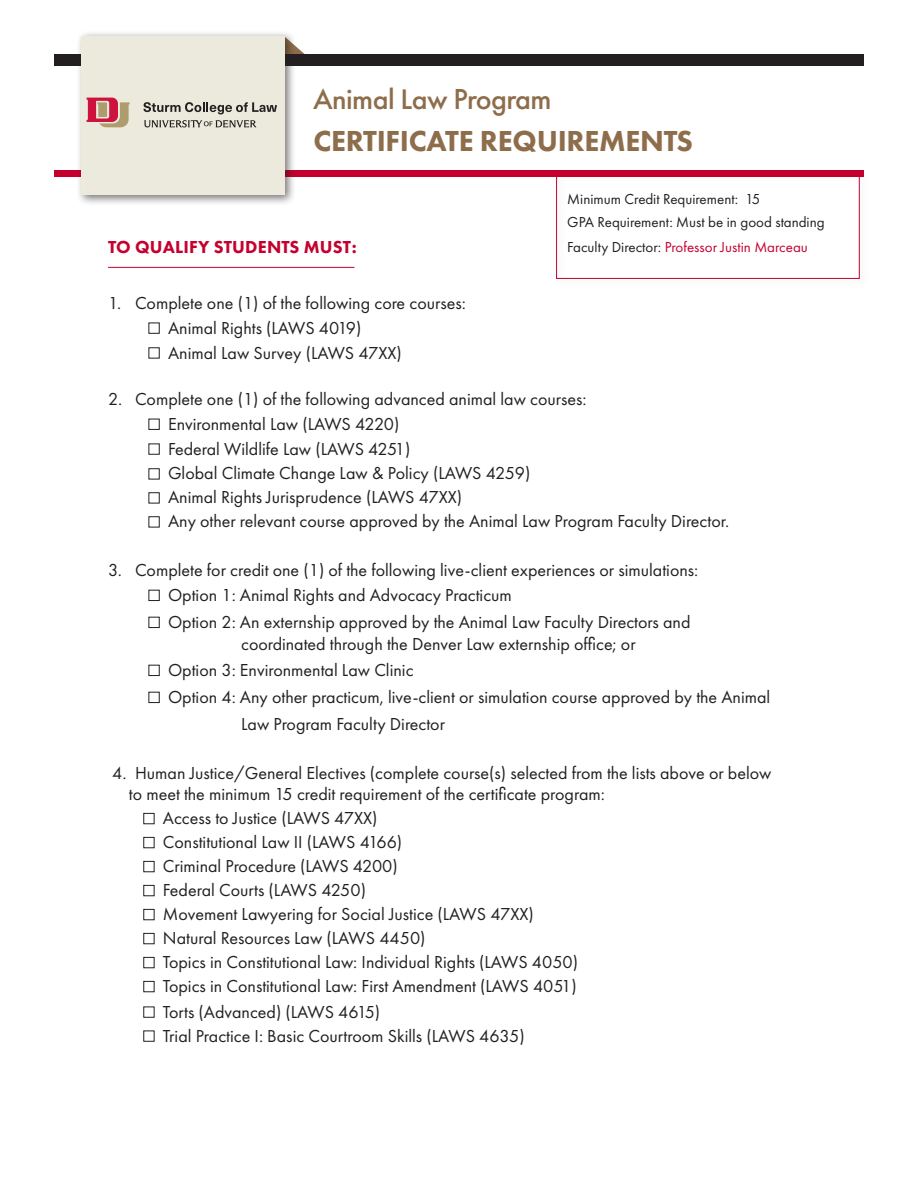
<style>
.page{position:relative;width:918px;height:1188px;background:#fff}
.page>*{position:absolute;margin:0;border:0;box-sizing:border-box;transform-origin:0 0}
.t1{font:800 30px "Futura PT";letter-spacing:-.01em;color:#8e6d4b}
.t2{font:500 29.4px "Futura PT";letter-spacing:-.02em;color:#8e6d4b}
.t3{font:18px/24.2px "Futura PT";color:#231f20}
.t4{font:800 18px "Futura PT";letter-spacing:.01em;color:#c5002e}
.t5{font:15px "Futura PT";color:#231f20}
.t6{font:15px "Futura PT";color:#c5002e}
.s1{font-size:30px}
.s2{color:#231f20}
</style>
<div class="page">
<div style="left:54px;top:170px;width:810px;height:7px;background:#c5002e"></div>
<div style="left:551px;top:167px;width:320px;height:123px;background:#fff"></div>
<div style="left:556px;top:172px;width:304px;height:107px;border:1px solid #c5002e"></div>
<svg style="left:296px;top:46px;width:9px;height:8px"></svg>
<div style="left:54px;top:54px;width:810px;height:12px;background:#231f20"></div>
<div style="left:76px;top:31px;width:220px;height:175px;background:#231f20;opacity:.6"></div>
<div style="left:81px;top:36px;width:203px;height:158px;background:#eceadc"></div>
<hr style="left:108px;top:267px;width:247px;height:1px;background:#c5002e">
<div style="left:148px;top:323px;width:12px;height:11px;border:1px solid #231f20"></div>
<div style="left:148px;top:347px;width:12px;height:12px;border:1px solid #231f20"></div>
<div style="left:148px;top:419px;width:12px;height:11px;border:1px solid #231f20"></div>
<div style="left:148px;top:444px;width:12px;height:11px;border:1px solid #231f20"></div>
<div style="left:148px;top:468px;width:12px;height:11px;border:1px solid #231f20"></div>
<div style="left:148px;top:492px;width:12px;height:11px;border:1px solid #231f20"></div>
<div style="left:148px;top:516px;width:12px;height:11px;border:1px solid #231f20"></div>
<div style="left:148px;top:590px;width:12px;height:11px;border:1px solid #231f20"></div>
<div style="left:148px;top:617px;width:12px;height:11px;border:1px solid #231f20"></div>
<div style="left:148px;top:665px;width:12px;height:11px;border:1px solid #231f20"></div>
<div style="left:148px;top:692px;width:12px;height:11px;border:1px solid #231f20"></div>
<div style="left:143px;top:813px;width:12px;height:11px;border:1px solid #231f20"></div>
<div style="left:143px;top:837px;width:12px;height:11px;border:1px solid #231f20"></div>
<div style="left:143px;top:861px;width:12px;height:11px;border:1px solid #231f20"></div>
<div style="left:143px;top:885px;width:12px;height:11px;border:1px solid #231f20"></div>
<div style="left:143px;top:909px;width:12px;height:11px;border:1px solid #231f20"></div>
<div style="left:143px;top:933px;width:12px;height:11px;border:1px solid #231f20"></div>
<div style="left:143px;top:957px;width:12px;height:11px;border:1px solid #231f20"></div>
<div style="left:143px;top:981px;width:12px;height:11px;border:1px solid #231f20"></div>
<div style="left:143px;top:1007px;width:12px;height:11px;border:1px solid #231f20"></div>
<div style="left:143px;top:1031px;width:12px;height:11px;border:1px solid #231f20"></div>
<svg style="left:144px;top:120px;width:112px;height:7px"></svg>
<svg style="left:87px;top:98px;width:43px;height:29px"></svg>
<svg style="left:143px;top:102px;width:134px;height:12px"></svg>
<p class="t2" style="left:313px;top:82px;width:240px">Animal Law <span class="s1">Program</span></p>
<p class="t1" style="left:313px;top:123px;width:381px">CERTIFICATE REQUIREMENTS</p>
<p class="t4" style="left:108px;top:236px;width:250px">TO QUALIFY STUDENTS MUST:</p>
<p class="t5" style="left:567px;top:190px;width:195px">Minimum Credit Requirement: 15</p>
<p class="t5" style="left:567px;top:213px;width:259px">GPA Requirement: Must be in good standing</p>
<p class="t6" style="left:567px;top:238px;width:242px"><span class="s2">Faculty Director:</span> Professor Justin Marceau</p>
<p class="t3" style="left:108px;top:291px;width:359px">1. Complete one (1) of the following core courses:</p>
<p class="t3" style="left:168px;top:316px;width:195px">Animal Rights (LAWS 4019)</p>
<p class="t3" style="left:168px;top:340px;width:235px">Animal Law Survey (LAWS 47XX)</p>
<p class="t3" style="left:108px;top:387px;width:480px">2. Complete one (1) of the following advanced animal law courses:</p>
<p class="t3" style="left:168px;top:412px;width:233px">Environmental Law (LAWS 4220)</p>
<p class="t3" style="left:168px;top:436px;width:244px">Federal Wildlife Law (LAWS 4251)</p>
<p class="t3" style="left:168px;top:461px;width:563px">Global Climate Change Law &amp; Policy (LAWS 4259)<br>Animal Rights Jurisprudence (LAWS 47XX)<br>Any other relevant course approved by the Animal Law Program Faculty Director.</p>
<p class="t3" style="left:108px;top:558px;width:592px">3. Complete for credit one (1) of the following live-client experiences or simulations:</p>
<p class="t3" style="left:168px;top:583px;width:345px">Option 1: Animal Rights and Advocacy Practicum</p>
<p class="t3" style="left:241px;top:611px;width:451px;line-height:22.5px;text-indent:-73px">Option 2: An externship approved by the Animal Law Faculty Directors and coordinated through the Denver Law externship office; or</p>
<p class="t3" style="left:168px;top:658px;width:247px">Option 3: Environmental Law Clinic</p>
<p class="t3" style="left:168px;top:685px;width:604px">Option 4: Any other practicum, live-client or simulation course approved by the Animal</p>
<p class="t3" style="left:241px;top:712px;width:205px">Law Program Faculty Director</p>
<p class="t3" style="left:129px;top:762px;width:644px;line-height:21.6px;text-indent:-17px">4. Human Justice/General Electives (complete course(s) selected from the lists above or below to meet the minimum 15 credit requirement of the certificate program:</p>
<p class="t3" style="left:163px;top:806px;width:417px">Access to Justice (LAWS 47XX)<br>Constitutional Law II (LAWS 4166)<br>Criminal Procedure (LAWS 4200)<br>Federal Courts (LAWS 4250)<br>Movement Lawyering for Social Justice (LAWS 47XX)<br>Natural Resources Law (LAWS 4450)<br>Topics in Constitutional Law: Individual Rights (LAWS 4050)<br>Topics in Constitutional Law: First Amendment (LAWS 4051)<br>Torts (Advanced) (LAWS 4615)<br>Trial Practice I: Basic Courtroom Skills (LAWS 4635)</p>
</div>
